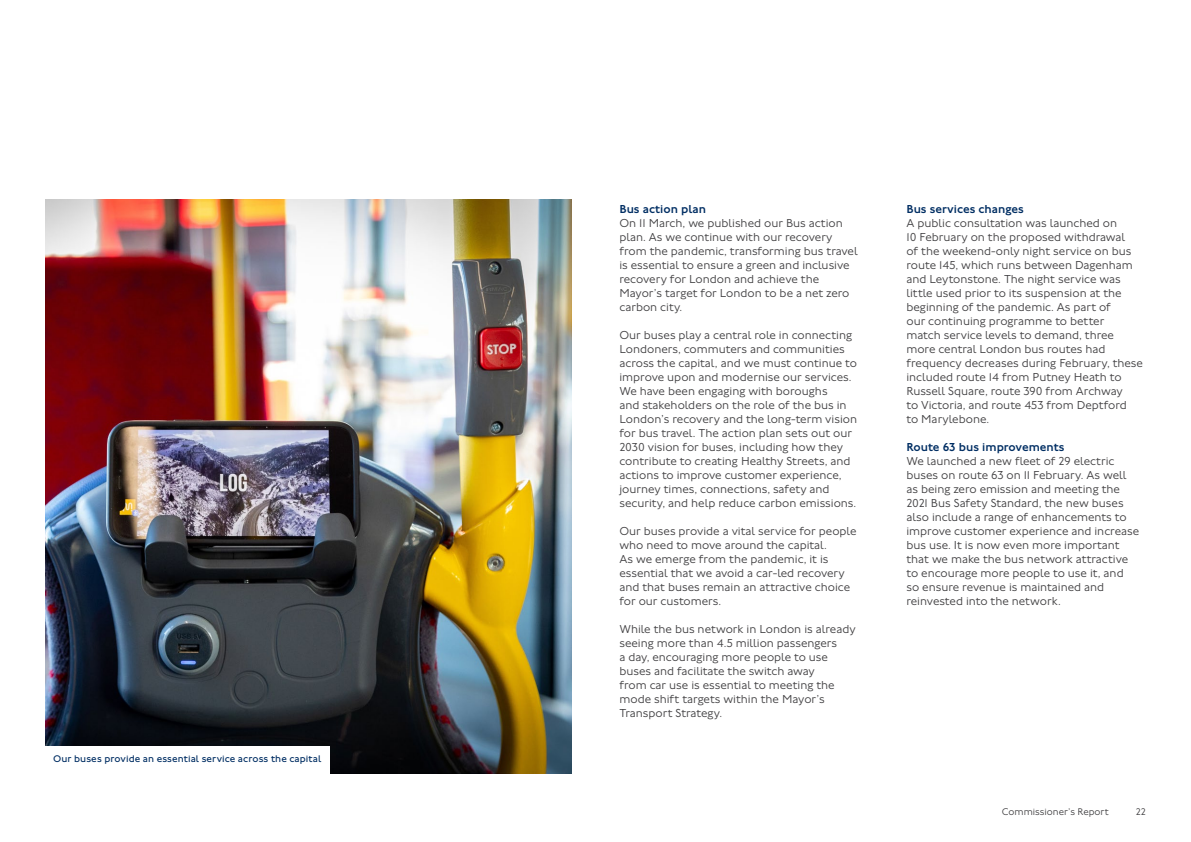
<style>
.page{position:relative;width:1191px;height:842px;background:#fff}
.page>*{position:absolute;margin:0;border:0;box-sizing:border-box;transform-origin:0 0}
.Body_12_14__P{font:300 12px/14px "Johnston 100";color:#414042}
.Body_Heading_12_14_B{font:500 12px "Johnston 100";color:#002e63}
.PictureCaption_10_12{font:10px "Johnston 100";letter-spacing:.01em;color:#002e63}
.t1{font:300 10px "Johnston 100";color:#414042}
</style>
<div class="page">
<img style="left:45px;top:199px;width:526px;height:574px">
<div style="left:45px;top:746px;width:285px;height:28px;background:#fff"></div>
<p class="PictureCaption_10_12" style="left:53px;top:753px;width:270px">Our buses provide an essential service across the capital</p>
<h3 class="Body_Heading_12_14_B" style="left:619px;top:203px;width:88px">Bus action plan</h3>
<p class="Body_12_14__P" style="left:619px;top:217px;width:240px">On 11 March, we published our Bus action plan. As we continue with our recovery from the pandemic, transforming bus travel is essential to ensure a green and inclusive recovery for London and achieve the Mayor’s target for London to be a net zero carbon city.</p>
<p class="Body_12_14__P" style="left:619px;top:329px;width:239px">Our buses play a central role in connecting Londoners, commuters and communities across the capital, and we must continue to improve upon and modernise our services.<br>We have been engaging with boroughs<br>and stakeholders on the role of the bus in London’s recovery and the long-term vision for bus travel. The action plan sets out our 2030 vision for buses, including how they contribute to creating Healthy Streets, and actions to improve customer experience, journey times, connections, safety and security, and help reduce carbon emissions.</p>
<p class="Body_12_14__P" style="left:619px;top:525px;width:238px">Our buses provide a vital service for people who need to move around the capital.<br>As we emerge from the pandemic, it is essential that we avoid a car-led recovery and that buses remain an attractive choice for our customers.</p>
<p class="Body_12_14__P" style="left:619px;top:623px;width:238px">While the bus network in London is already seeing more than 4.5 million passengers<br>a day, encouraging more people to use buses and facilitate the switch away<br>from car use is essential to meeting the mode shift targets within the Mayor’s Transport Strategy.</p>
<h3 class="Body_Heading_12_14_B" style="left:906px;top:203px;width:119px">Bus services changes</h3>
<p class="Body_12_14__P" style="left:906px;top:217px;width:238px">A public consultation was launched on<br>10 February on the proposed withdrawal<br>of the weekend-only night service on bus route 145, which runs between Dagenham and Leytonstone. The night service was little used prior to its suspension at the beginning of the pandemic. As part of<br>our continuing programme to better<br>match service levels to demand, three more central London bus routes had frequency decreases during February, these included route 14 from Putney Heath to Russell Square, route 390 from Archway<br>to Victoria, and route 453 from Deptford<br>to Marylebone.</p>
<h3 class="Body_Heading_12_14_B" style="left:906px;top:441px;width:159px">Route 63 bus improvements</h3>
<p class="Body_12_14__P" style="left:906px;top:455px;width:234px">We launched a new fleet of 29 electric buses on route 63 on 11 February. As well as being zero emission and meeting the 2021 Bus Safety Standard, the new buses also include a range of enhancements to improve customer experience and increase bus use. It is now even more important that we make the bus network attractive to encourage more people to use it, and so ensure revenue is maintained and reinvested into the network.</p>
<p class="t1" style="left:1002px;top:807px;width:108px">Commissioner’s Report</p>
<p class="t1" style="left:1135px;top:807px;width:11px">22</p>
</div>
